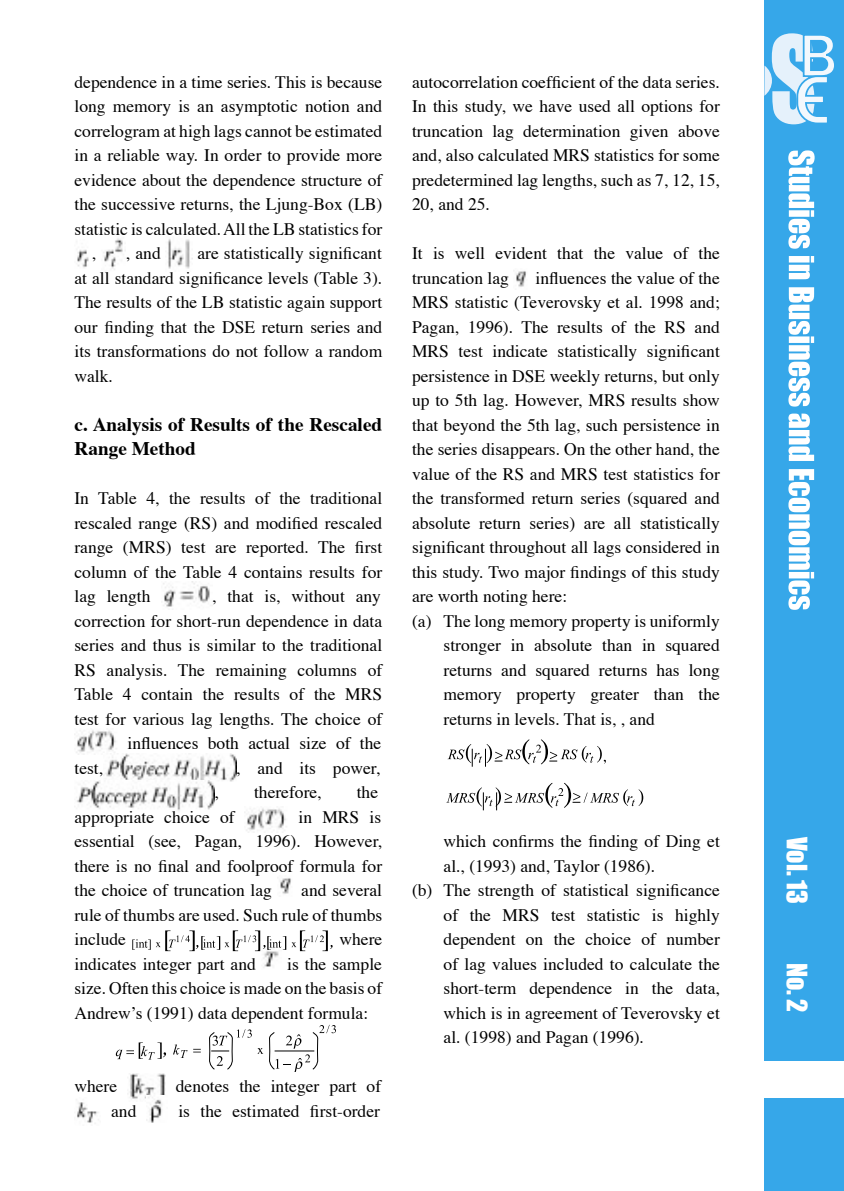
<style>
.page{position:relative;width:844px;height:1191px;background:#fff}
.page>*{position:absolute;margin:0;border:0;box-sizing:border-box;transform-origin:0 0}
.t1{font:26.07px "Impact";color:#fff}
.t2{font:700 19.25px/24.5px "Times";color:#000}
.t3{font:17.5px/24.5px "Times";color:#000;text-align:justify}
</style>
<div class="page">
<div style="left:764px;top:0;width:79px;height:1060px;background:#36a7e9"></div>
<div style="left:764px;top:1098px;width:79px;height:93px;background:#36a7e9"></div>
<svg style="left:764px;top:33px;width:70px;height:92px"></svg>
<svg style="left:788px;top:150px;width:26px;height:99px"></svg>
<svg style="left:788px;top:256px;width:25px;height:23px"></svg>
<svg style="left:788px;top:287px;width:25px;height:119px"></svg>
<svg style="left:788px;top:413px;width:25px;height:48px"></svg>
<svg style="left:788px;top:469px;width:25px;height:141px"></svg>
<img style="left:77px;top:249px;width:12px;height:19px">
<img style="left:103px;top:238px;width:23px;height:32px">
<img style="left:168px;top:239px;width:24px;height:30px">
<img style="left:163px;top:581px;width:47px;height:26px">
<img style="left:74px;top:730px;width:43px;height:23px">
<img style="left:103px;top:753px;width:133px;height:29px">
<img style="left:77px;top:780px;width:137px;height:31px">
<img style="left:246px;top:808px;width:41px;height:25px">
<img style="left:280px;top:878px;width:11px;height:16px">
<img style="left:263px;top:951px;width:16px;height:17px">
<img style="left:127px;top:1073px;width:39px;height:26px">
<img style="left:77px;top:1102px;width:22px;height:22px">
<img style="left:147px;top:1095px;width:19px;height:28px">
<img style="left:516px;top:271px;width:10px;height:16px">
<svg style="left:132px;top:930px;width:200px;height:21px"></svg>
<svg style="left:116px;top:1042px;width:50px;height:17px"></svg>
<svg style="left:193px;top:1048px;width:8px;height:4px"></svg>
<svg style="left:173px;top:1044px;width:14px;height:14px"></svg>
<svg style="left:209px;top:1024px;width:127px;height:48px"></svg>
<svg style="left:447px;top:739px;width:158px;height:27px"></svg>
<svg style="left:446px;top:783px;width:197px;height:27px"></svg>
<p class="t3" style="left:74px;top:70px;width:309px">dependence in a time series. This is because</p>
<p class="t3" style="left:74px;top:95px;width:309px">long memory is an asymptotic notion and</p>
<p class="t3" style="left:74px;top:119px;width:309px">correlogram at high lags cannot be estimated</p>
<p class="t3" style="left:74px;top:144px;width:309px">in a reliable way. In order to provide more</p>
<p class="t3" style="left:74px;top:168px;width:309px">evidence about the dependence structure of</p>
<p class="t3" style="left:74px;top:193px;width:309px">the successive returns, the Ljung-Box (LB)</p>
<p class="t3" style="left:74px;top:217px;width:309px">statistic is calculated. All the LB statistics for</p>
<p class="t3" style="left:92px;top:242px;width:6px">,</p>
<p class="t3" style="left:126px;top:242px;width:36px">, and</p>
<p class="t3" style="left:74px;top:242px;width:309px;text-indent:123px">are statistically significant at all standard significance levels (Table 3).<br>The results of the LB statistic again support our finding that the DSE return series and its transformations do not follow a random walk.</p>
<p class="t2" style="left:74px;top:413px;width:309px">c. Analysis of Results of the Rescaled<br>Range Method</p>
<p class="t3" style="left:74px;top:487px;width:309px">In Table 4, the results of the traditional rescaled range (RS) and modified rescaled range (MRS) test are reported. The first column of the Table 4 contains results for lag length</p>
<p class="t3" style="left:212px;top:585px;width:170px">, that is, without any</p>
<p class="t3" style="left:74px;top:609px;width:309px">correction for short-run dependence in data</p>
<p class="t3" style="left:74px;top:634px;width:309px">series and thus is similar to the traditional</p>
<p class="t3" style="left:74px;top:658px;width:309px">RS analysis. The remaining columns of</p>
<p class="t3" style="left:74px;top:683px;width:309px">Table 4 contain the results of the MRS</p>
<p class="t3" style="left:74px;top:707px;width:309px">test for various lag lengths. The choice of</p>
<p class="t3" style="left:127px;top:732px;width:255px">influences both actual size of the</p>
<p class="t3" style="left:74px;top:756px;width:30px">test,</p>
<p class="t3" style="left:236px;top:756px;width:145px">, and its power,</p>
<p class="t3" style="left:214px;top:781px;width:6px">,</p>
<p class="t3" style="left:254px;top:781px;width:69px">therefore,</p>
<p class="t3" style="left:356px;top:781px;width:23px">the</p>
<p class="t3" style="left:74px;top:805px;width:162px">appropriate choice of</p>
<p class="t3" style="left:74px;top:805px;width:309px;text-indent:224px">in MRS is essential (see, Pagan, 1996). However, there is no final and foolproof formula for the choice of truncation lag</p>
<p class="t3" style="left:74px;top:879px;width:309px;text-indent:227px">and several rule of thumbs are used. Such rule of thumbs include</p>
<p class="t3" style="left:339px;top:928px;width:44px">where</p>
<p class="t3" style="left:74px;top:952px;width:309px;text-indent:213px">is the sample size. Often this choice is made on the basis of Andrewʼs (1991) data dependent formula:</p>
<p class="t3" style="left:74px;top:952px;width:183px">indicates integer part and</p>
<p class="t3" style="left:74px;top:1075px;width:44px">where</p>
<p class="t3" style="left:176px;top:1075px;width:207px">denotes the integer part of</p>
<p class="t3" style="left:111px;top:1099px;width:27px">and</p>
<p class="t3" style="left:178px;top:1099px;width:203px">is the estimated first-order</p>
<p class="t3" style="left:412px;top:70px;width:309px">autocorrelation coefficient of the data series.<br>In this study, we have used all options for truncation lag determination given above and, also calculated MRS statistics for some predetermined lag lengths, such as 7, 12, 15, 20, and 25.</p>
<p class="t3" style="left:412px;top:242px;width:309px">It is well evident that the value of the truncation lag</p>
<p class="t3" style="left:412px;top:266px;width:309px;text-indent:123px">influences the value of the MRS statistic (Teverovsky et al. 1998 and; Pagan, 1996). The results of the RS and MRS test indicate statistically significant persistence in DSE weekly returns, but only up to 5th lag. However, MRS results show that beyond the 5th lag, such persistence in the series disappears. On the other hand, the value of the RS and MRS test statistics for the transformed return series (squared and absolute return series) are all statistically significant throughout all lags considered in this study. Two major findings of this study are worth noting here:</p>
<p class="t3" style="left:443px;top:609px;width:278px;text-indent:-32px">(a) The long memory property is uniformly stronger in absolute than in squared returns and squared returns has long memory property greater than the returns in levels. That is, , and</p>
<p class="t3" style="left:443px;top:830px;width:278px">which confirms the finding of Ding et al., (1993) and, Taylor (1986).</p>
<p class="t3" style="left:443px;top:879px;width:278px;text-indent:-32px">(b) The strength of statistical significance of the MRS test statistic is highly dependent on the choice of number of lag values included to calculate the short-term dependence in the data, which is in agreement of Teverovsky et al. (1998) and Pagan (1996).</p>
<h1 class="t1" style="left:813px;top:836px;width:69px;rotate:90deg">Vol. 13</h1>
<h1 class="t1" style="left:813px;top:962px;width:51px;rotate:90deg">No. 2</h1>
</div>
